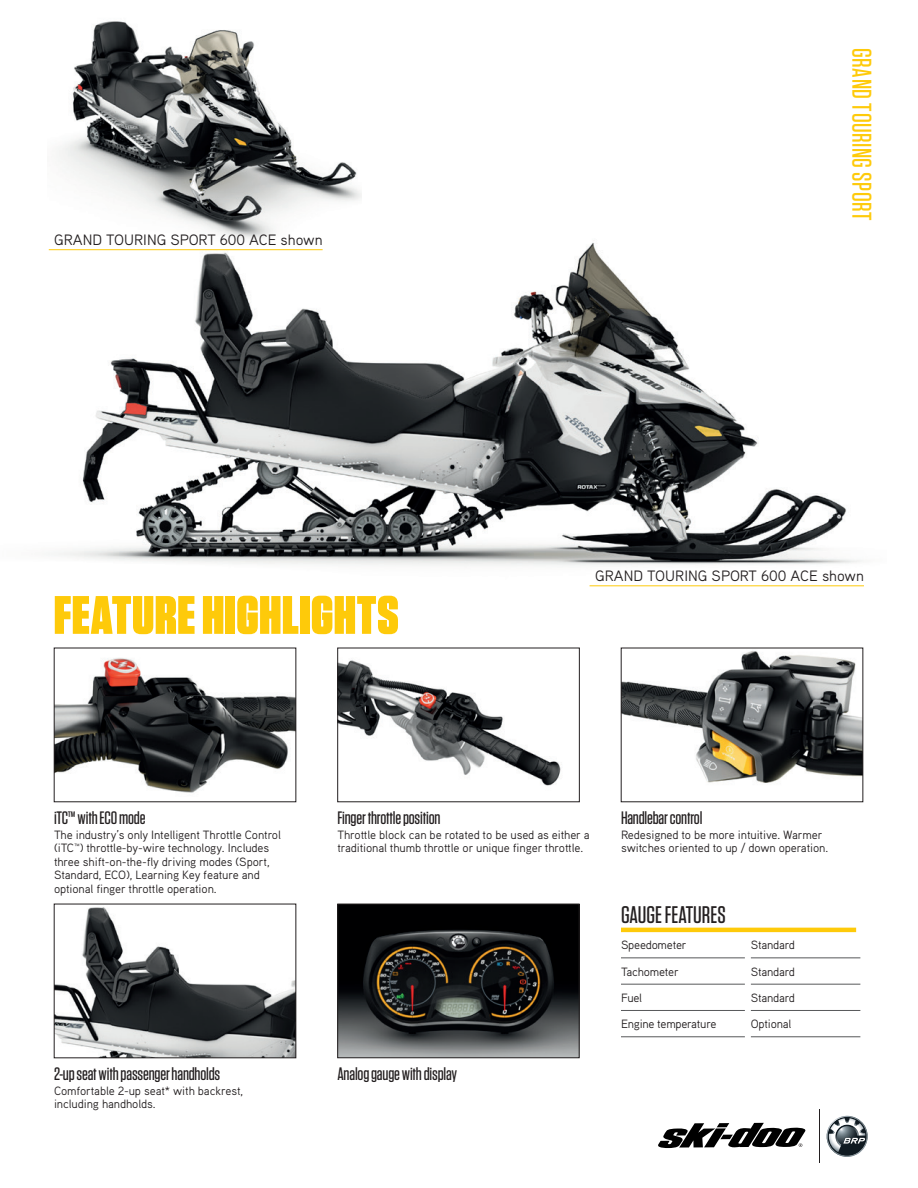
<style>
.page{position:relative;width:918px;height:1188px;background:#fff}
.page>*{position:absolute;margin:0;border:0;box-sizing:border-box;transform-origin:0 0}
.Feature_Highlights{font:900 54px "Tungsten";letter-spacing:.015em;color:#feca0a}
.Spread_headline_righ{font:500 27px "Tungsten";letter-spacing:.02em;color:#feca0a}
.Table_Header{font:500 24px "Tungsten";color:#231f20}
.XHead{font:500 18px "Tungsten";letter-spacing:-.01em;color:#231f20}
.Header_highlights{font:15px "Aaux Pro OT";color:#231f20}
.Body_Text{font:12px/13.5px "Aaux Pro OT";letter-spacing:-.01em;color:#231f20}
.Table_Text_Left{font:12px "Aaux Pro OT";letter-spacing:-.02em;color:#231f20}
</style>
<div class="page">
<img style="left:56px;top:658px;width:238px;height:135px">
<img style="left:340px;top:660px;width:221px;height:126px">
<div style="left:338px;top:648px;width:242px;height:154px;border:1px solid #231f20"></div>
<img style="left:623px;top:650px;width:238px;height:133px">
<img style="left:56px;top:907px;width:238px;height:149px">
<div style="left:54px;top:904px;width:242px;height:154px;border:1px solid #231f20"></div>
<img style="left:340px;top:906px;width:237px;height:150px">
<div style="left:338px;top:904px;width:241px;height:154px;border:1px solid #231f20"></div>
<img style="left:48px;top:242px;width:816px;height:345px">
<img style="left:48px;top:21px;width:313px;height:224px">
<svg style="left:658px;top:1123px;width:147px;height:25px"></svg>
<hr style="left:819px;top:1110px;width:1px;height:53px;background:#231f20">
<svg style="left:826px;top:1115px;width:42px;height:42px"></svg>
<hr style="left:621px;top:957px;width:124px;height:1px;background:#57585a">
<hr style="left:751px;top:957px;width:109px;height:1px;background:#57585a">
<hr style="left:621px;top:984px;width:124px;height:1px;background:#57585a">
<hr style="left:751px;top:984px;width:109px;height:1px;background:#57585a">
<hr style="left:621px;top:1010px;width:124px;height:1px;background:#57585a">
<hr style="left:751px;top:1010px;width:109px;height:1px;background:#57585a">
<hr style="left:621px;top:1036px;width:124px;height:1px;background:#57585a">
<hr style="left:751px;top:1036px;width:109px;height:1px;background:#57585a">
<hr style="left:621px;top:928px;width:235px;height:4px;background:#feca0a">
<hr style="left:590px;top:586px;width:274px;height:1px;background:#feca0a">
<hr style="left:49px;top:249px;width:274px;height:1px;background:#feca0a">
<p class="Header_highlights" style="left:54px;top:230px;width:270px">GRAND TOURING SPORT 600 ACE shown</p>
<p class="Feature_Highlights" style="left:54px;top:584px;width:346px">FEATURE HIGHLIGHTS</p>
<p class="Spread_headline_righ" style="left:876px;top:48px;width:174px;rotate:90deg">GRAND TOURING SPORT</p>
<p class="Header_highlights" style="left:595px;top:567px;width:270px">GRAND TOURING SPORT 600 ACE shown</p>
<p class="XHead" style="left:54px;top:808px;width:93px">iTC™ with ECO mode</p>
<p class="Body_Text" style="left:54px;top:827px;width:228px">The industry’s only Intelligent Throttle Control (iTC™) throttle-by-wire technology. Includes three shift-on-the-fly driving modes (Sport, Standard, ECO), Learning Key feature and optional finger throttle operation.</p>
<p class="XHead" style="left:54px;top:1064px;width:168px">2-up seat with passenger handholds</p>
<p class="Body_Text" style="left:54px;top:1083px;width:191px">Comfortable 2-up seat* with backrest, including handholds.</p>
<p class="XHead" style="left:338px;top:808px;width:104px">Finger throttle position</p>
<p class="Body_Text" style="left:338px;top:827px;width:254px">Throttle block can be rotated to be used as either a traditional thumb throttle or unique finger throttle.</p>
<p class="XHead" style="left:338px;top:1064px;width:121px">Analog gauge with display</p>
<p class="XHead" style="left:621px;top:808px;width:83px">Handlebar control</p>
<p class="Body_Text" style="left:621px;top:827px;width:209px">Redesigned to be more intuitive. Warmer switches oriented to up / down operation.</p>
<p class="Table_Header" style="left:621px;top:902px;width:106px">GAUGE FEATURES</p>
<p class="Table_Text_Left" style="left:621px;top:938px;width:67px">Speedometer</p>
<p class="Table_Text_Left" style="left:751px;top:938px;width:46px">Standard</p>
<p class="Table_Text_Left" style="left:621px;top:964px;width:59px">Tachometer</p>
<p class="Table_Text_Left" style="left:751px;top:964px;width:46px">Standard</p>
<p class="Table_Text_Left" style="left:621px;top:990px;width:23px">Fuel</p>
<p class="Table_Text_Left" style="left:751px;top:990px;width:46px">Standard</p>
<p class="Table_Text_Left" style="left:621px;top:1017px;width:97px">Engine temperature</p>
<p class="Table_Text_Left" style="left:751px;top:1017px;width:42px">Optional</p>
</div>
